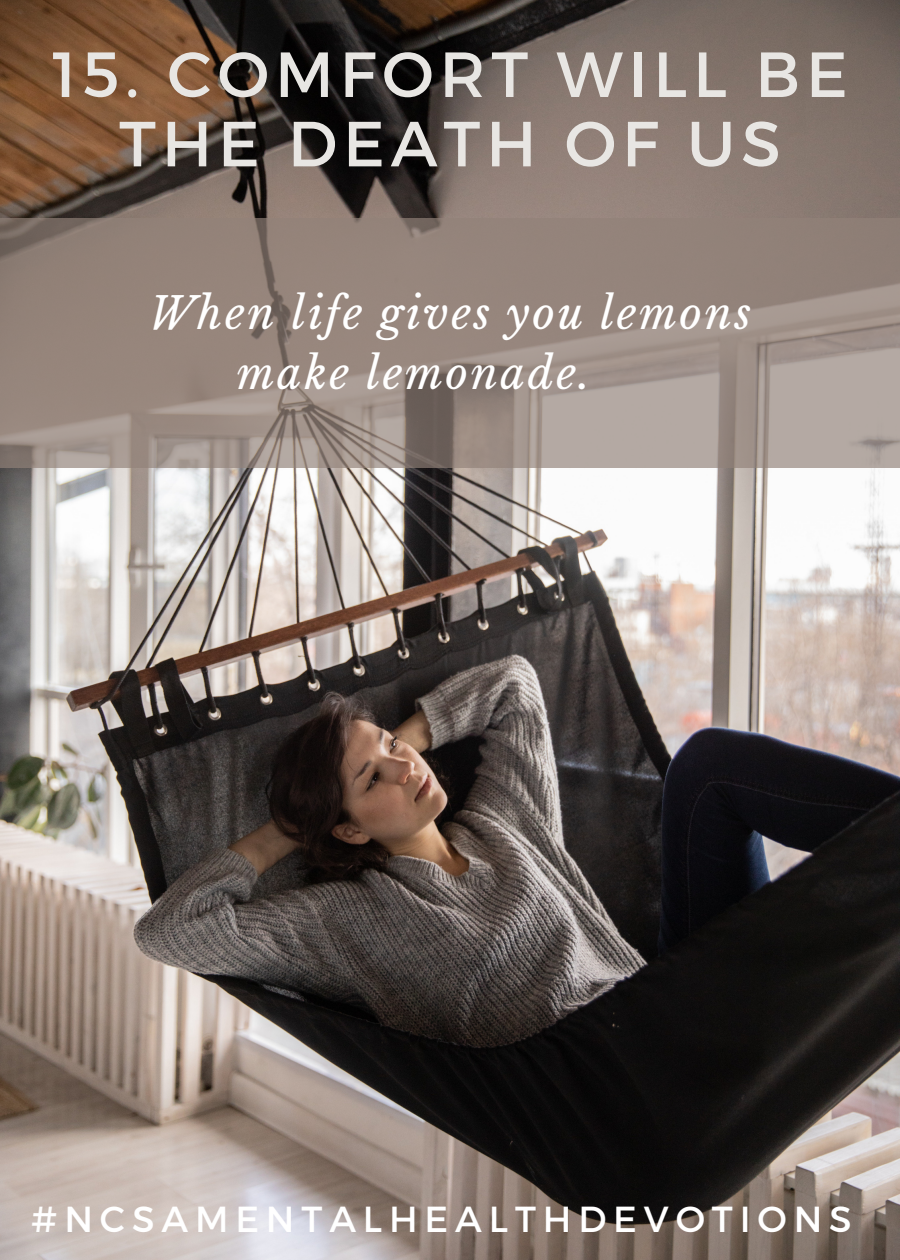
<style>
.page{position:relative;width:900px;height:1260px;background:#fff}
.page>*{position:absolute;margin:0;border:0;box-sizing:border-box;transform-origin:0 0}
.t1{font:63.75px/69.5px "Montserrat";letter-spacing:.09em;color:#e8e6e3;text-align:center}
.t2{font:italic 43.5px/60px "Libre Baskerville";letter-spacing:.06em;color:#fff}
.t3{font:36.25px "Montserrat";letter-spacing:.19em;color:#fff}
</style>
<div class="page">
<img style="left:0;top:0;width:900px;height:1260px">
<svg style="left:0;top:218px;width:900px;height:250px;fill:#97867d"></svg>
<h1 class="t1" style="left:52px;top:36px;width:797px">15. COMFORT WILL BE<br>THE DEATH OF US</h1>
<p class="t2" style="left:237px;top:284px;width:516px;text-indent:-88px">When life gives you lemons make lemonade.</p>
<p class="t3" style="left:31px;top:1196px;width:822px">#NCSAMENTALHEALTHDEVOTIONS</p>
</div>
